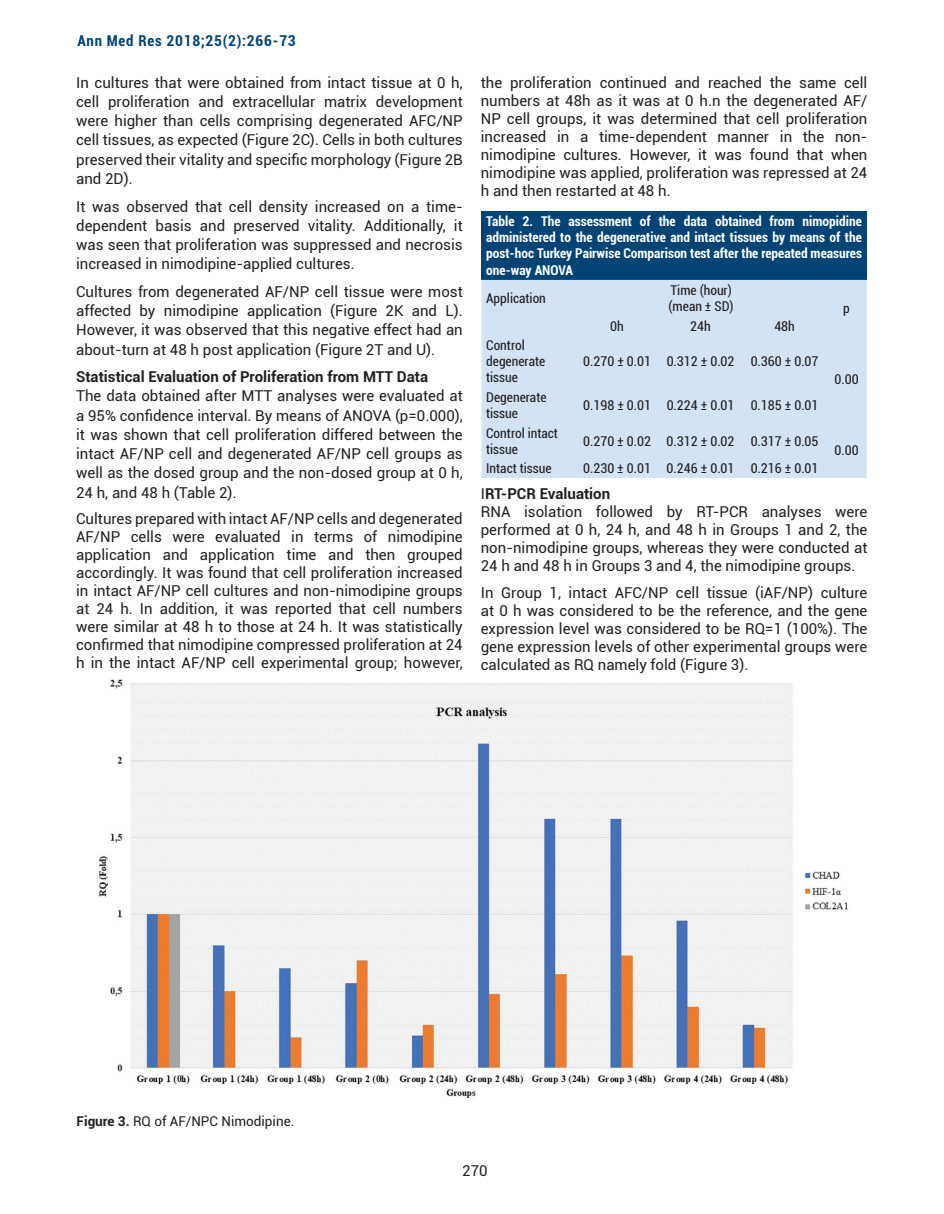
<style>
.page{position:relative;width:944px;height:1214px;background:#fff}
.page>*{position:absolute;margin:0;border:0;box-sizing:border-box;transform-origin:0 0}
.t1{font:15px/18px "Roboto";color:#231f20;text-align:justify}
.t2{font:700 15px "Roboto";color:#231f20}
.t3{font:700 condensed 15px "Roboto";letter-spacing:.05em;color:#004475}
.t4{font:condensed 13.5px/16.2px "Roboto";color:#231f20}
.t5{font:700 condensed 13.5px/16.2px "Roboto";color:#fff;text-align:justify}
.t6{font:13.5px "Roboto";color:#231f20}
.s1{font-weight:700}
</style>
<div class="page">
<div style="left:481px;top:211px;width:385px;height:69px;background:#004475"></div>
<div style="left:481px;top:280px;width:385px;height:198px;background:#d4e3f4"></div>
<img style="left:99px;top:679px;width:749px;height:419px">
<p class="t3" style="left:77px;top:31px;width:220px">Ann Med Res 2018;25(2):266-73</p>
<p class="t1" style="left:76px;top:72px;width:388px;line-height:19.2px">In cultures that were obtained from intact tissue at 0 h, cell proliferation and extracellular matrix development were higher than cells comprising degenerated AFC/NP cell tissues, as expected (Figure 2C). Cells in both cultures preserved their vitality and specific morphology (Figure 2B and 2D).</p>
<p class="t1" style="left:76px;top:196px;width:388px;line-height:19.2px">It was observed that cell density increased on a time&shy;dependent basis and preserved vitality. Additionally, it was seen that proliferation was suppressed and necrosis increased in nimodipine-applied cultures.</p>
<p class="t1" style="left:76px;top:281px;width:388px;line-height:19.2px">Cultures from degenerated AF/NP cell tissue were most affected by nimodipine application (Figure 2K and L).<br>However, it was observed that this negative effect had an about-turn at 48 h post application (Figure 2T and U).</p>
<p class="t2" style="left:76px;top:366px;width:353px">Statistical Evaluation of Proliferation from MTT Data</p>
<p class="t1" style="left:76px;top:386px;width:388px;line-height:19.2px">The data obtained after MTT analyses were evaluated at a 95% confidence interval. By means of ANOVA (p=0.000), it was shown that cell proliferation differed between the intact AF/NP cell and degenerated AF/NP cell groups as well as the dosed group and the non-dosed group at 0 h, 24 h, and 48 h (Table 2).</p>
<p class="t1" style="left:76px;top:509px;width:388px">Cultures prepared with intact AF/NP cells and degenerated AF/NP cells were evaluated in terms of nimodipine application and application time and then grouped accordingly. It was found that cell proliferation increased in intact AF/NP cell cultures and non-nimodipine groups at 24 h. In addition, it was reported that cell numbers were similar at 48 h to those at 24 h. It was statistically confirmed that nimodipine compressed proliferation at 24 h in the intact AF/NP cell experimental group; however,</p>
<p class="t1" style="left:481px;top:73px;width:388px">the proliferation continued and reached the same cell numbers at 48h as it was at 0 h.n the degenerated AF/ NP cell groups, it was determined that cell proliferation increased in a time-dependent manner in the non&shy;nimodipine cultures. However, it was found that when nimodipine was applied, proliferation was repressed at 24 h and then restarted at 48 h.</p>
<p class="t5" style="left:486px;top:213px;width:377px">Table 2. The assessment of the data obtained from nimopidine administered to the degenerative and intact tissues by means of the post-hoc Turkey Pairwise Comparison test after the repeated measures one-way ANOVA</p>
<p class="t4" style="left:486px;top:289px;width:61px">Application</p>
<p class="t4" style="left:668px;top:281px;width:66px">Time (hour) (mean ± SD)</p>
<p class="t4" style="left:843px;top:299px;width:8px">p</p>
<p class="t4" style="left:486px;top:336px;width:61px">Control degenerate tissue</p>
<p class="t4" style="left:610px;top:317px;width:15px">0h</p>
<p class="t4" style="left:690px;top:317px;width:22px">24h</p>
<p class="t4" style="left:774px;top:317px;width:22px">48h</p>
<p class="t4" style="left:583px;top:353px;width:237px">0.270 ± 0.01 0.312 ± 0.02 0.360 ± 0.07</p>
<p class="t4" style="left:486px;top:388px;width:62px">Degenerate tissue</p>
<p class="t4" style="left:583px;top:396px;width:237px">0.198 ± 0.01 0.224 ± 0.01 0.185 ± 0.01</p>
<p class="t4" style="left:486px;top:424px;width:73px">Control intact tissue</p>
<p class="t4" style="left:583px;top:432px;width:237px">0.270 ± 0.02 0.312 ± 0.02 0.317 ± 0.05</p>
<p class="t4" style="left:834px;top:371px;width:26px">0.00</p>
<p class="t4" style="left:834px;top:442px;width:26px">0.00</p>
<p class="t4" style="left:486px;top:460px;width:67px">Intact tissue</p>
<p class="t4" style="left:583px;top:460px;width:237px">0.230 ± 0.01 0.246 ± 0.01 0.216 ± 0.01</p>
<p class="t1" style="left:481px;top:484px;width:388px;text-align:left">I<span class="s1">RT-PCR Evaluation<br></span>RNA isolation followed by RT-PCR analyses were performed at 0 h, 24 h, and 48 h in Groups 1 and 2, the non-nimodipine groups, whereas they were conducted at 24 h and 48 h in Groups 3 and 4, the nimodipine groups.</p>
<p class="t1" style="left:481px;top:582px;width:388px">In Group 1, intact AFC/NP cell tissue (iAF/NP) culture at 0 h was considered to be the reference, and the gene expression level was considered to be RQ=1 (100%). The gene expression levels of other experimental groups were calculated as RQ namely fold (Figure 3).</p>
<p class="t6" style="left:77px;top:1112px;width:219px"><span class="s1">Figure 3.</span> RQ of AF/NPC Nimodipine.</p>
<p class="t1" style="left:462px;top:1161px;width:27px">270</p>
</div>
